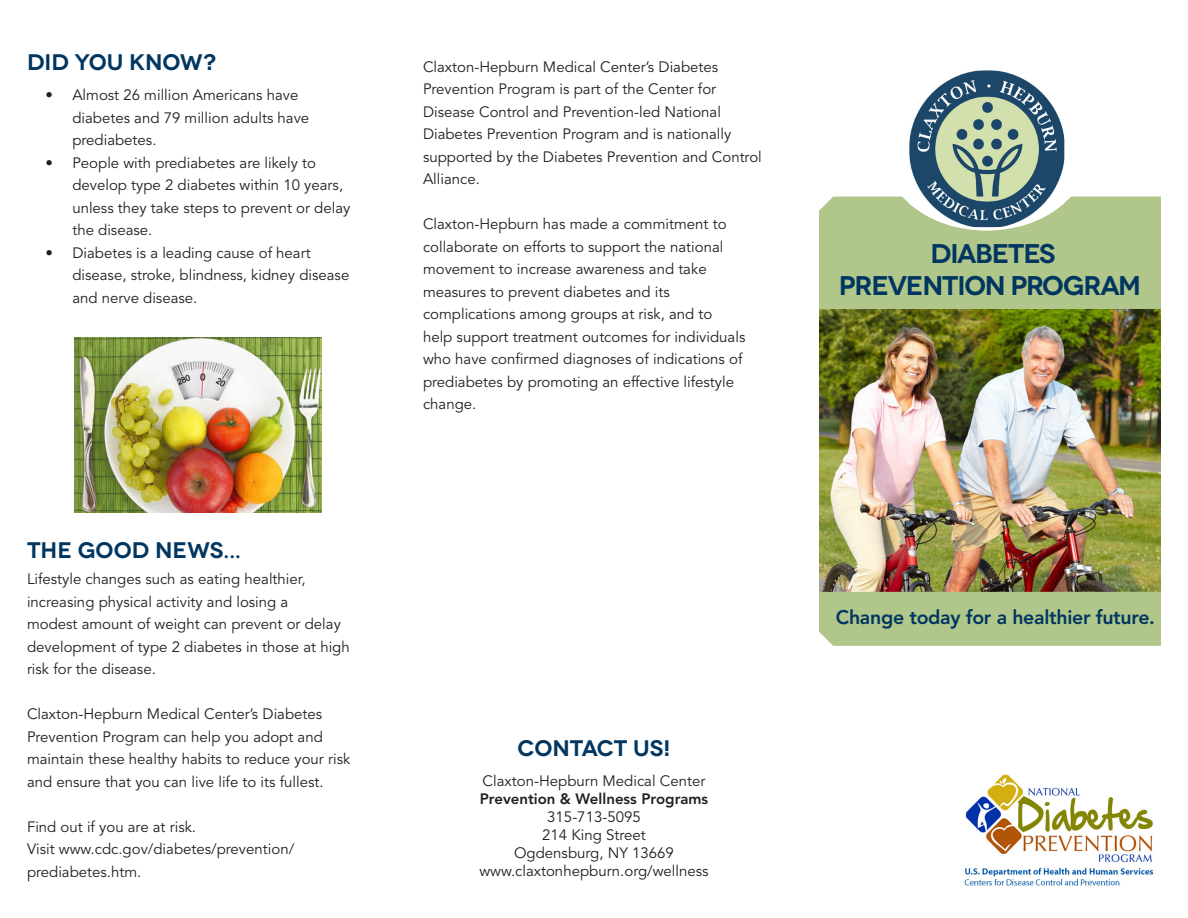
<style>
.page{position:relative;width:1188px;height:918px;background:#fff}
.page>*{position:absolute;margin:0;border:0;box-sizing:border-box;transform-origin:0 0}
.t1{font:600 27px/32.4px "Novecentowide";letter-spacing:-.045em;color:#003660;text-align:center}
.t2{font:600 22.5px "Novecentowide";color:#003660}
.t3{font:800 19.5px "Avenir LT Std";letter-spacing:-.015em;color:#003660}
.t4{font:15px/22.5px "Avenir LT Std";color:#231f20}
.t5{font:800 15px "Avenir LT Std";color:#231f20}
</style>
<div class="page">
<div style="left:819px;top:197px;width:342px;height:113px;background:#b1c68a"></div>
<img style="left:819px;top:310px;width:342px;height:282px">
<div style="left:882px;top:66px;width:209px;height:165px;background:#fff;border-radius:50%"></div>
<img style="left:909px;top:70px;width:155px;height:157px">
<div style="left:819px;top:592px;width:342px;height:54px;background:#b1c68a"></div>
<img style="left:964px;top:775px;width:190px;height:111px">
<img style="left:75px;top:338px;width:246px;height:175px">
<h2 class="t2" style="left:27px;top:48px;width:191px">DID YOU KNOW?</h2>
<p class="t4" style="left:72px;top:84px;width:238px;text-indent:-27px">• Almost 26 million Americans have diabetes and 79 million adults have prediabetes.</p>
<p class="t4" style="left:72px;top:152px;width:280px;text-indent:-27px">• People with prediabetes are likely to develop type 2 diabetes within 10 years, unless they take steps to prevent or delay the disease.</p>
<p class="t4" style="left:72px;top:242px;width:278px;text-indent:-27px">• Diabetes is a leading cause of heart disease, stroke, blindness, kidney disease and nerve disease.</p>
<h2 class="t2" style="left:27px;top:537px;width:216px">THE GOOD NEWS...</h2>
<p class="t4" style="left:27px;top:568px;width:324px">Lifestyle changes such as eating healthier, increasing physical activity and losing a<br>modest amount of weight can prevent or delay development of type 2 diabetes in those at high risk for the disease.</p>
<p class="t4" style="left:27px;top:703px;width:325px">Claxton-Hepburn Medical Center’s Diabetes Prevention Program can help you adopt and maintain these healthy habits to reduce your risk and ensure that you can live life to its fullest.</p>
<p class="t4" style="left:27px;top:816px;width:269px">Find out if you are at risk.<br>Visit www.cdc.gov/diabetes/prevention/ prediabetes.htm.</p>
<p class="t4" style="left:423px;top:56px;width:340px">Claxton-Hepburn Medical Center’s Diabetes Prevention Program is part of the Center for Disease Control and Prevention-led National Diabetes Prevention Program and is nationally supported by the Diabetes Prevention and Control Alliance.</p>
<p class="t4" style="left:423px;top:213px;width:324px">Claxton-Hepburn has made a commitment to collaborate on efforts to support the national movement to increase awareness and take measures to prevent diabetes and its complications among groups at risk, and to help support treatment outcomes for individuals who have confirmed diagnoses of indications of prediabetes by promoting an effective lifestyle change.</p>
<h2 class="t2" style="left:518px;top:734px;width:154px">CONTACT US!</h2>
<p class="t4" style="left:483px;top:770px;width:224px">Claxton-Hepburn Medical Center</p>
<p class="t5" style="left:480px;top:790px;width:230px">Prevention &amp; Wellness Programs</p>
<p class="t4" style="left:479px;top:808px;width:231px;line-height:18px;text-align:center">315-713-5095<br>214 King Street<br>Ogdensburg, NY 13669 www.claxtonhepburn.org/wellness</p>
<h1 class="t1" style="left:839px;top:238px;width:304px">DIABETES<br>PREVENTION PROGRAM</h1>
<h3 class="t3" style="left:836px;top:606px;width:321px">Change today for a healthier future.</h3>
</div>
